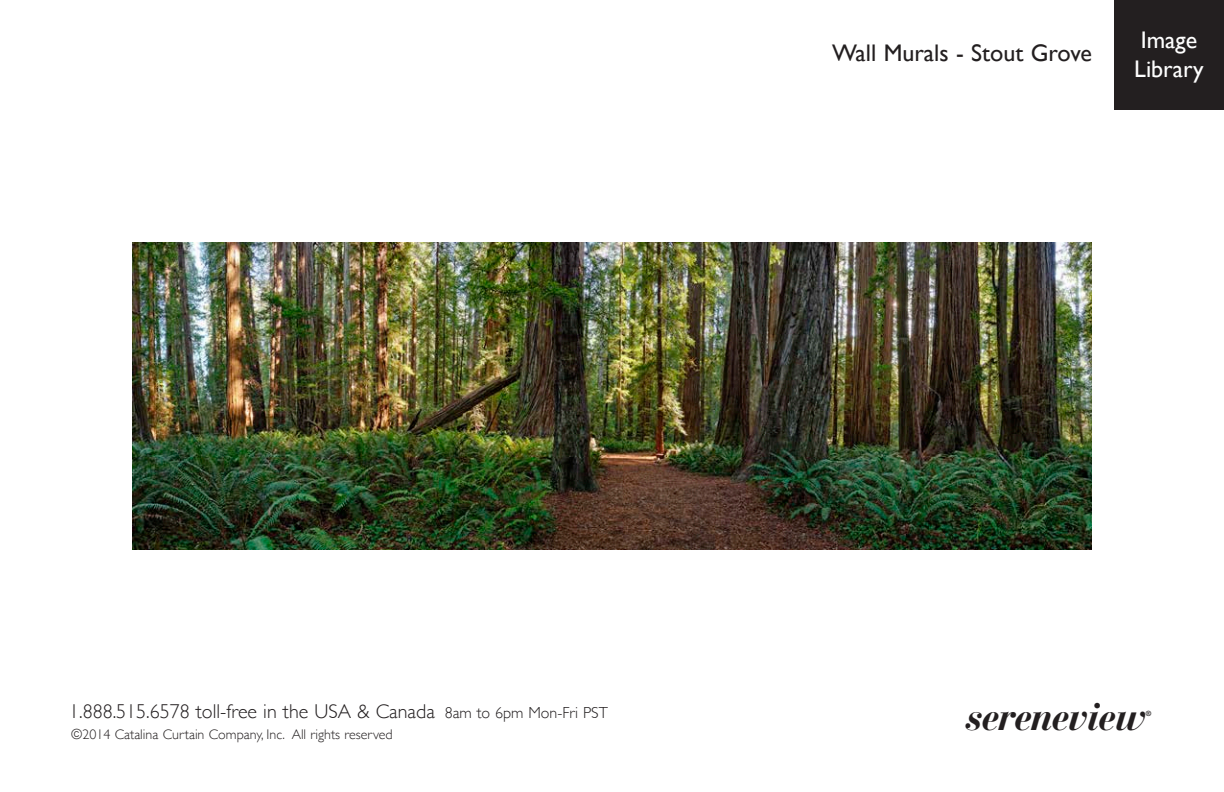
<style>
.page{position:relative;width:1224px;height:792px;background:#fff}
.page>*{position:absolute;margin:0;border:0;box-sizing:border-box;transform-origin:0 0}
.t1{font:italic 700 40.4px "Bauer Bodoni";letter-spacing:-.04em;color:#231f20}
.t2{font:24px "Gill Sans";color:#231f20}
.t3{font:24px/28.8px "Gill Sans";color:#fff}
.t4{font:300 20px "Gill Sans";color:#231f20}
.t5{font:300 14px "Gill Sans";color:#231f20}
.t6{font:italic 700 7.4px "Bauer Bodoni";color:#231f20}
.s1{font-size:16px}
</style>
<div class="page">
<div style="left:1114px;top:0;width:110px;height:110px;background:#231f20"></div>
<img style="left:132px;top:242px;width:960px;height:308px">
<p class="t2" style="left:832px;top:39px;width:261px">Wall Murals - Stout Grove</p>
<p class="t3" style="left:1134px;top:25px;width:71px">Image<br>Library</p>
<p class="t4" style="left:69px;top:696px;width:540px">1.888.515.6578 toll-free in the USA &amp; Canada <span class="s1">8am to 6pm Mon-Fri PST</span></p>
<h1 class="t1" style="left:965px;top:692px;width:183px">sereneview</h1>
<p class="t6" style="left:1145px;top:709px;width:7px">®</p>
<p class="t5" style="left:71px;top:724px;width:323px">©2014 Catalina Curtain Company, Inc. All rights reserved</p>
</div>
